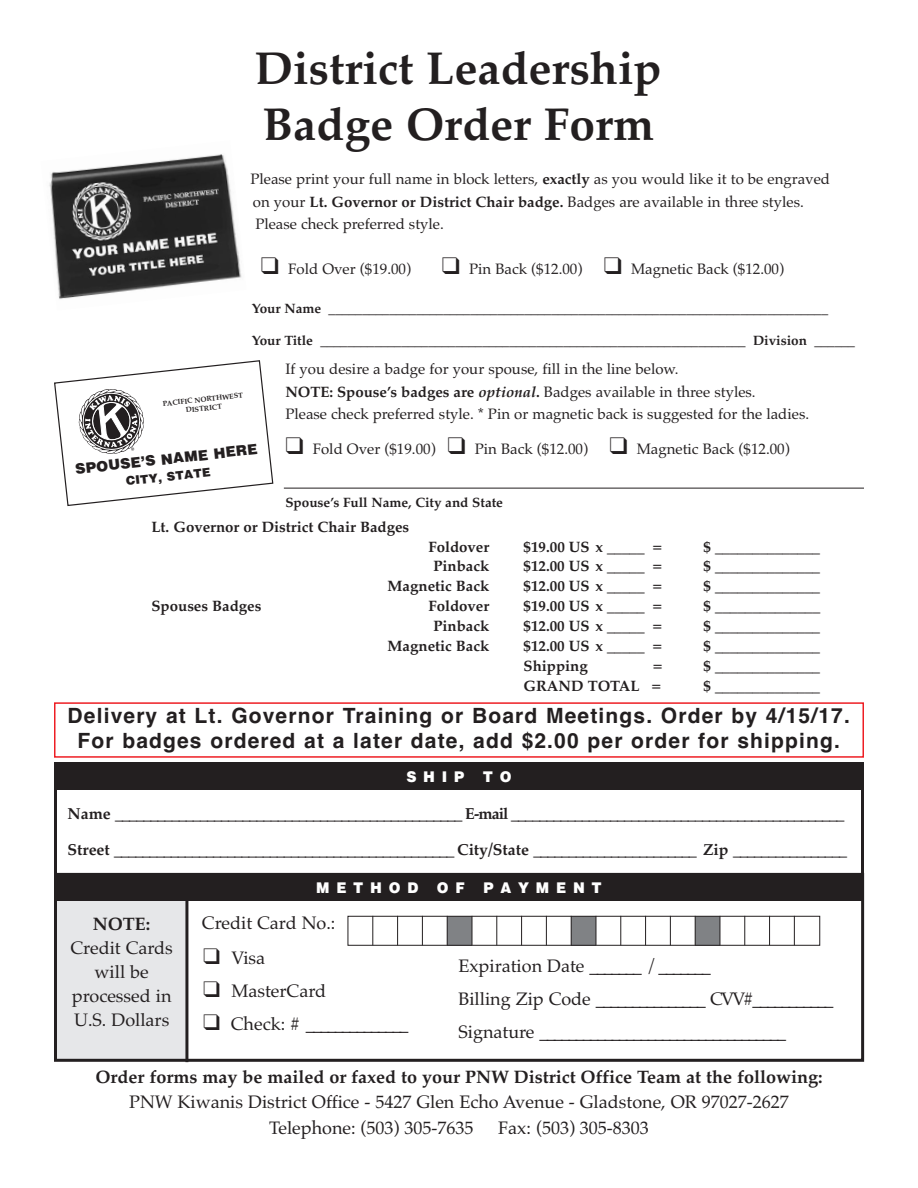
<style>
.page{position:relative;width:918px;height:1188px;background:#fff}
.page>*{position:absolute;margin:0;border:0;box-sizing:border-box;transform-origin:0 0}
.t1{font:700 46.05px/56.1px "Palatino";color:#231f20}
.t2{font:700 21px/25.2px "Helvetica";letter-spacing:.055em;color:#231f20;text-align:center}
.t3{font:18px/24px "Palatino";color:#231f20}
.t4{font:700 18px "Palatino";color:#231f20}
.t5{font:700 15.9px "Palatino";letter-spacing:-.025em;color:#231f20}
.t6{font:700 15.9px "Palatino";color:#231f20}
.t7{font:15px/22.5px "Palatino";color:#231f20}
.t8{font:700 15px "Palatino";color:#231f20}
.t9{font:900 15px "Helvetica";letter-spacing:.465em;color:#fff;scale:.95 1}
.t10{font:900 14.55px "Helvetica";color:#231f20}
.t11{font:700 13.5px "Palatino";color:#231f20}
.t12{font:900 12.15px "Helvetica";color:#231f20}
.t13{font:700 7.2px/8.9px "Palatino";color:#231f20;text-align:center}
.s1{font-weight:700}
.s2{font-weight:700;font-style:italic}
</style>
<div class="page">
<img style="left:49px;top:154px;width:193px;height:145px">
<svg style="left:54px;top:360px;width:220px;height:147px"></svg>
<hr style="left:284px;top:488px;width:580px;height:1px;background:#231f20">
<div style="left:56px;top:873px;width:131px;height:186px;background:#e6e7e9"></div>
<div style="left:54px;top:873px;width:810px;height:28px;background:#231f20"></div>
<div style="left:54px;top:762px;width:810px;height:28px;background:#231f20"></div>
<hr style="left:185px;top:884px;width:3px;height:178px;background:#231f20">
<div style="left:447px;top:916px;width:25px;height:30px;background:#808285"></div>
<div style="left:571px;top:916px;width:25px;height:30px;background:#808285"></div>
<div style="left:695px;top:916px;width:25px;height:30px;background:#808285"></div>
<svg style="left:397px;top:918px;width:1px;height:26px"></svg>
<svg style="left:447px;top:918px;width:1px;height:26px"></svg>
<svg style="left:372px;top:918px;width:1px;height:26px"></svg>
<svg style="left:422px;top:918px;width:1px;height:26px"></svg>
<svg style="left:472px;top:918px;width:1px;height:26px"></svg>
<svg style="left:496px;top:918px;width:1px;height:26px"></svg>
<svg style="left:521px;top:918px;width:1px;height:26px"></svg>
<svg style="left:546px;top:918px;width:1px;height:26px"></svg>
<svg style="left:571px;top:918px;width:1px;height:26px"></svg>
<svg style="left:596px;top:918px;width:1px;height:26px"></svg>
<svg style="left:620px;top:918px;width:1px;height:26px"></svg>
<svg style="left:645px;top:918px;width:1px;height:26px"></svg>
<svg style="left:670px;top:918px;width:1px;height:26px"></svg>
<svg style="left:695px;top:918px;width:1px;height:26px"></svg>
<svg style="left:720px;top:918px;width:1px;height:26px"></svg>
<svg style="left:744px;top:918px;width:1px;height:26px"></svg>
<svg style="left:769px;top:918px;width:1px;height:26px"></svg>
<svg style="left:794px;top:918px;width:1px;height:26px"></svg>
<div style="left:348px;top:916px;width:472px;height:30px;border:1px solid #231f20"></div>
<div style="left:54px;top:873px;width:810px;height:189px;border:3px solid #231f20"></div>
<div style="left:54px;top:702px;width:810px;height:56px;border:2px solid #ee1e24"></div>
<h1 class="t1" style="left:255px;top:40px;width:408px">District Leadership<br>Badge Order Form</h1>
<p class="t7" style="left:250px;top:168px;width:581px">Please print your full name in block letters, <span class="s1">exactly</span> as you would like it to be engraved on your <span class="s1">Lt. Governor or District Chair badge.</span> Badges are available in three styles.<br>Please check preferred style.</p>
<p class="t7" style="left:261px;top:258px;width:152px">❑ Fold Over ($19.00)</p>
<p class="t7" style="left:442px;top:258px;width:344px">❑ Pin Back ($12.00) ❑ Magnetic Back ($12.00)</p>
<p class="t11" style="left:252px;top:301px;width:578px">Your Name __________________________________________________________________________</p>
<p class="t11" style="left:252px;top:332px;width:605px">Your Title _______________________________________________________________ Division ______</p>
<p class="t13" style="left:162px;top:399px;width:82px;rotate:-6deg">PACIFIC NORTHWEST<br>DISTRICT</p>
<p class="t10" style="left:74px;top:460px;width:185px;rotate:-6deg">SPOUSE’S NAME HERE</p>
<p class="t12" style="left:125px;top:474px;width:87px;rotate:-6deg">CITY, STATE</p>
<p class="t7" style="left:285px;top:358px;width:525px">If you desire a badge for your spouse, fill in the line below.<br><span class="s1">NOTE: Spouse’s badges are</span> <span class="s2">optional</span><span class="s1">.</span> Badges available in three styles.<br>Please check preferred style. * Pin or magnetic back is suggested for the ladies.</p>
<p class="t7" style="left:285px;top:438px;width:506px">❑ Fold Over ($19.00) ❑ Pin Back ($12.00) ❑ Magnetic Back ($12.00)</p>
<p class="t11" style="left:285px;top:494px;width:219px">Spouse’s Full Name, City and State</p>
<p class="t8" style="left:152px;top:518px;width:259px">Lt. Governor or District Chair Badges</p>
<p class="t8" style="left:428px;top:538px;width:62px">Foldover</p>
<p class="t8" style="left:524px;top:538px;width:140px">$19.00 US x _____ =</p>
<p class="t8" style="left:704px;top:538px;width:118px">$ ______________</p>
<p class="t8" style="left:433px;top:558px;width:57px">Pinback</p>
<p class="t8" style="left:524px;top:558px;width:140px">$12.00 US x _____ =</p>
<p class="t8" style="left:704px;top:558px;width:118px">$ ______________</p>
<p class="t8" style="left:388px;top:577px;width:103px">Magnetic Back</p>
<p class="t8" style="left:524px;top:577px;width:140px">$12.00 US x _____ =</p>
<p class="t8" style="left:704px;top:577px;width:118px">$ ______________</p>
<p class="t8" style="left:152px;top:597px;width:111px">Spouses Badges</p>
<p class="t8" style="left:428px;top:597px;width:62px">Foldover</p>
<p class="t8" style="left:524px;top:597px;width:140px">$19.00 US x _____ =</p>
<p class="t8" style="left:704px;top:597px;width:118px">$ ______________</p>
<p class="t8" style="left:433px;top:617px;width:57px">Pinback</p>
<p class="t8" style="left:524px;top:617px;width:140px">$12.00 US x _____ =</p>
<p class="t8" style="left:703px;top:617px;width:118px">$ ______________</p>
<p class="t8" style="left:388px;top:637px;width:103px">Magnetic Back</p>
<p class="t8" style="left:524px;top:637px;width:140px">$12.00 US x _____ =</p>
<p class="t8" style="left:704px;top:637px;width:118px">$ ______________</p>
<p class="t8" style="left:524px;top:657px;width:66px">Shipping</p>
<p class="t8" style="left:653px;top:657px;width:11px">=</p>
<p class="t8" style="left:704px;top:657px;width:118px">$ ______________</p>
<p class="t8" style="left:524px;top:677px;width:139px">GRAND TOTAL =</p>
<p class="t8" style="left:703px;top:677px;width:118px">$ ______________</p>
<h2 class="t2" style="left:68px;top:703px;width:784px">Delivery at Lt. Governor Training or Board Meetings. Order by 4/15/17.<br>For badges ordered at a later date, add $2.00 per order for shipping.</h2>
<p class="t9" style="left:406px;top:768px;width:112px">SHIP TO</p>
<p class="t5" style="left:68px;top:804px;width:778px">Name _________________________________________________ E-mail _______________________________________________</p>
<p class="t6" style="left:68px;top:840px;width:781px">Street ________________________________________________ City/State _______________________ Zip ________________</p>
<p class="t9" style="left:316px;top:879px;width:302px">METHOD OF PAYMENT</p>
<p class="t4" style="left:93px;top:914px;width:59px">NOTE:</p>
<p class="t3" style="left:71px;top:936px;width:104px;text-align:center">Credit Cards will be processed in<br>U.S. Dollars</p>
<p class="t3" style="left:202px;top:911px;width:135px">Credit Card No.:</p>
<p class="t3" style="left:203px;top:946px;width:63px">❑ Visa</p>
<p class="t3" style="left:203px;top:979px;width:124px">❑ MasterCard</p>
<p class="t3" style="left:203px;top:1012px;width:207px">❑ Check: # ______________</p>
<p class="t3" style="left:458px;top:949px;width:377px;line-height:33px">Expiration Date _______ / _______<br>Billing Zip Code _______________ CVV#___________<br>Signature __________________________________</p>
<p class="t4" style="left:96px;top:1066px;width:728px">Order forms may be mailed or faxed to your PNW District Office Team at the following:</p>
<p class="t3" style="left:269px;top:1089px;width:521px;line-height:25.5px;text-indent:-140px">PNW Kiwanis District Office - 5427 Glen Echo Avenue - Gladstone, OR 97027-2627<br>Telephone: (503) 305-7635</p>
<p class="t3" style="left:498px;top:1116px;width:152px">Fax: (503) 305-8303</p>
</div>
